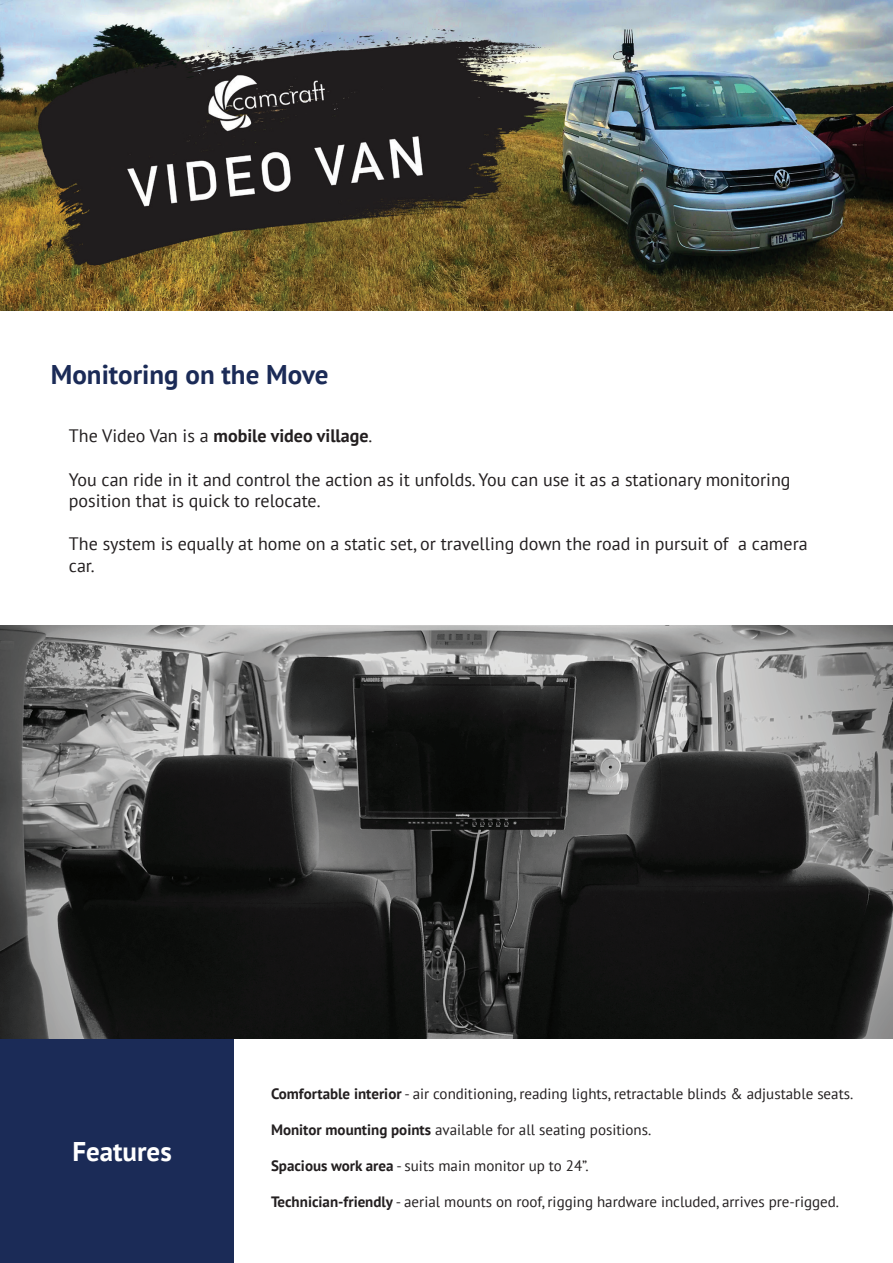
<style>
.page{position:relative;width:893px;height:1263px;background:#fff}
.page>*{position:absolute;margin:0;border:0;box-sizing:border-box;transform-origin:0 0}
.t1{font:700 27px "PT Sans";color:#1b2b57}
.t2{font:700 27px "PT Sans";color:#fff}
.t3{font:18px/21.6px "PT Sans";color:#231f20}
.t4{font:700 18px "PT Sans";color:#231f20}
.t5{font:15px "PT Sans";color:#231f20}
.s1{font-weight:400}
.s2{font-weight:700}
</style>
<div class="page">
<div style="left:0;top:1039px;width:233px;height:224px;background:#1b2b57"></div>
<img style="left:0;top:0;width:893px;height:310px">
<img style="left:0;top:625px;width:893px;height:414px">
<h1 class="t1" style="left:51px;top:357px;width:279px">Monitoring on the Move</h1>
<p class="t4" style="left:69px;top:424px;width:305px"><span class="s1">The Video Van is a</span> mobile video village<span class="s1">.</span></p>
<p class="t3" style="left:69px;top:468px;width:723px">You can ride in it and control the action as it unfolds. You can use it as a stationary monitoring position that is quick to relocate.</p>
<p class="t3" style="left:69px;top:533px;width:740px">The system is equally at home on a static set, or travelling down the road in pursuit of a camera car.</p>
<h1 class="t2" style="left:72px;top:1133px;width:101px">Features</h1>
<p class="t5" style="left:271px;top:1084px;width:584px"><span class="s2">Comfortable interior</span> - air conditioning, reading lights, retractable blinds &amp; adjustable seats.</p>
<p class="t5" style="left:271px;top:1120px;width:382px"><span class="s2">Monitor mounting points</span> available for all seating positions.</p>
<p class="t5" style="left:271px;top:1156px;width:319px"><span class="s2">Spacious work area</span> - suits main monitor up to 24”.</p>
<p class="t5" style="left:271px;top:1192px;width:570px"><span class="s2">Technician-friendly</span> - aerial mounts on roof, rigging hardware included, arrives pre-rigged.</p>
</div>
